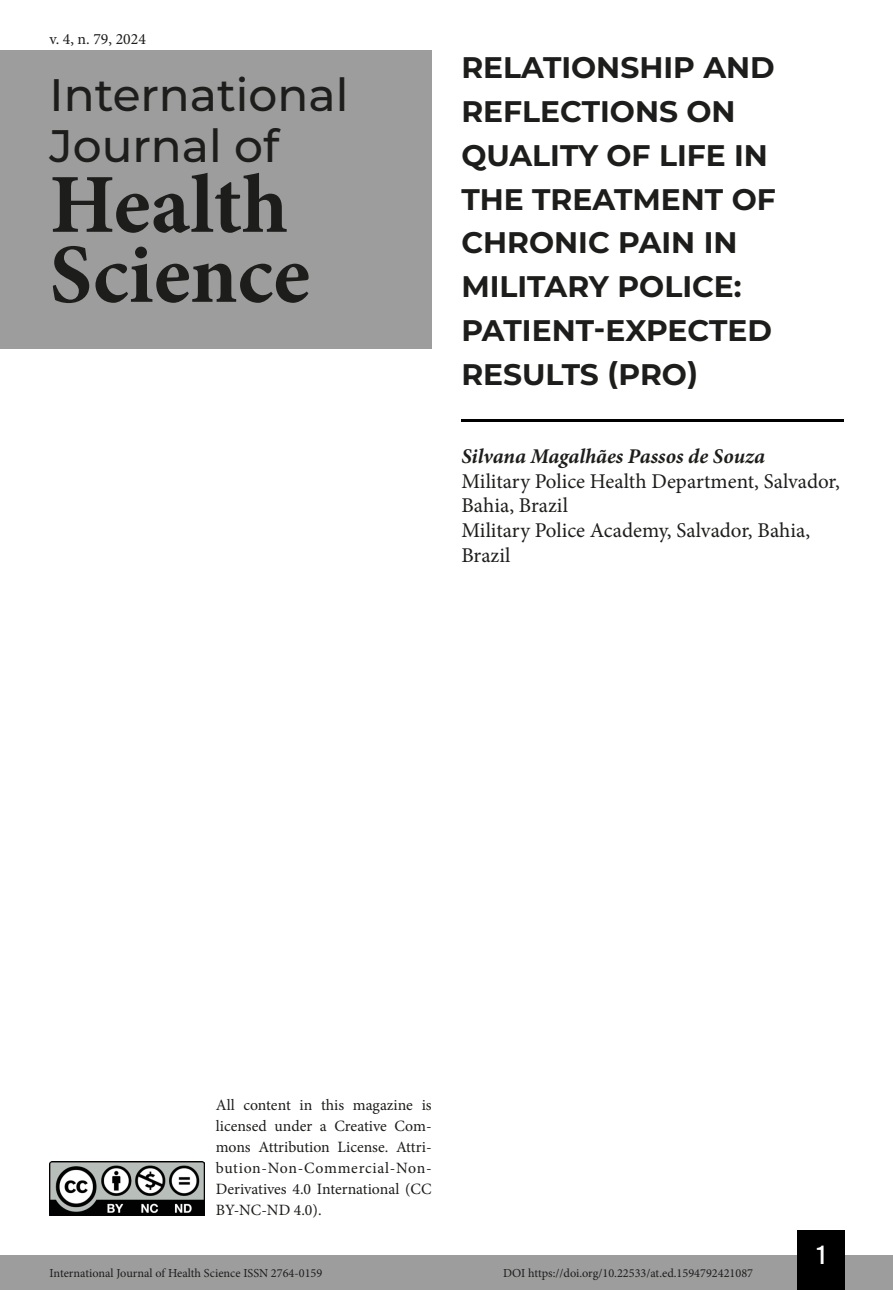
<style>
.page{position:relative;width:893px;height:1290px;background:#fff}
.page>*{position:absolute;margin:0;border:0;box-sizing:border-box;transform-origin:0 0}
.t1{font:700 84px/70px "Minion Pro";color:#1d1d1b}
.t2{font:500 45.5px/50.8px "Montserrat";color:#1d1d1b}
.Título_Artigo{font:700 29.75px/43.8px "Montserrat";color:#1d1d1b}
.t3{font:26.25px "Bebas Kai";color:#fff}
.Infos_autor{font:21px/24.5px "Minion Pro";color:#1d1d1b}
.Autor{font:italic 700 21px "Minion Pro";color:#1d1d1b}
.t4{font:15.75px/21px "Minion Pro";color:#1d1d1b;text-align:justify}
.t5{font:12.25px "Minion Pro";color:#1d1d1b}
</style>
<div class="page">
<div style="left:0;top:1255px;width:893px;height:35px;background:#9d9d9d"></div>
<div style="left:797px;top:1230px;width:48px;height:60px;background:#000"></div>
<img style="left:50px;top:1161px;width:154px;height:54px">
<div style="left:0;top:50px;width:432px;height:298px;background:#9d9d9d"></div>
<hr style="left:461px;top:419px;width:382px;height:3px;background:#000">
<p class="t4" style="left:50px;top:28px;width:98px">v. 4, n. 79, 2024</p>
<h2 class="t2" style="left:50px;top:68px;width:300px">International<br>Journal of</h2>
<h1 class="t1" style="left:50px;top:169px;width:262px">Health<br>Science</h1>
<p class="Título_Artigo" style="left:461px;top:44px;width:316px">RELATIONSHIP AND<br>REFLECTIONS ON<br>QUALITY OF LIFE IN<br>THE TREATMENT OF<br>CHRONIC PAIN IN<br>MILITARY POLICE:<br>PATIENT-EXPECTED<br>RESULTS (PRO)</p>
<p class="Autor" style="left:461px;top:442px;width:305px">Silvana Magalhães Passos de Souza</p>
<p class="Infos_autor" style="left:461px;top:469px;width:380px">Military Police Health Department, Salvador,<br>Bahia, Brazil</p>
<p class="Infos_autor" style="left:461px;top:518px;width:350px">Military Police Academy, Salvador, Bahia,<br>Brazil</p>
<p class="t4" style="left:216px;top:1095px;width:217px">All content in this magazine is licensed under a Creative Com&shy;mons Attribution License. Attri&shy;bution-Non-Commercial-Non-Derivatives 4.0 International (CC BY-NC-ND 4.0).</p>
<h3 class="t3" style="left:817px;top:1241px;width:10px">1</h3>
<p class="t5" style="left:50px;top:1265px;width:274px">International Journal of Health Science ISSN 2764-0159</p>
<p class="t5" style="left:503px;top:1265px;width:252px">DOI https://doi.org/10.22533/at.ed.1594792421087</p>
</div>
